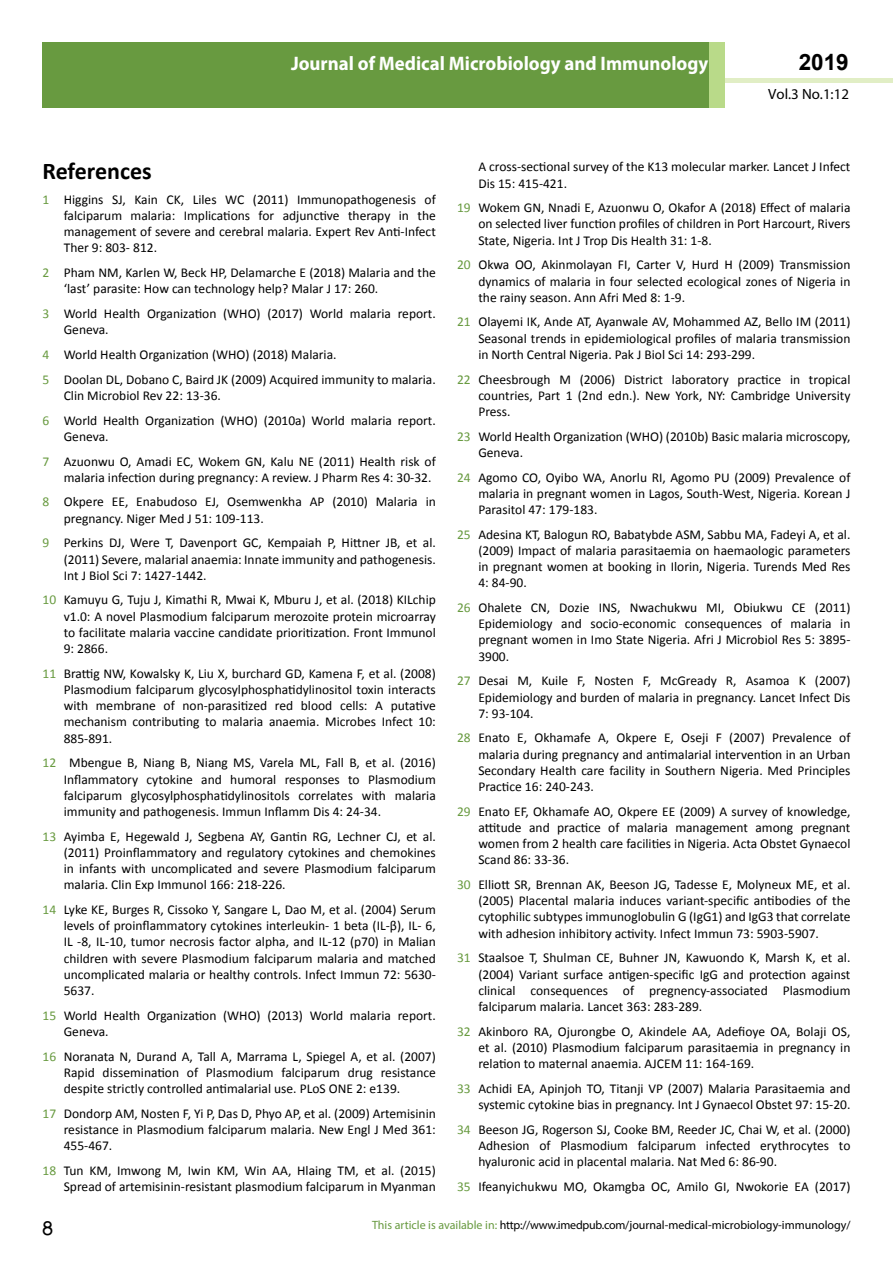
<style>
.page{position:relative;width:893px;height:1263px;background:#fff}
.page>*{position:absolute;margin:0;border:0;box-sizing:border-box;transform-origin:0 0}
.t1{font:25.5px "Tunga";color:#000}
.t2{font:700 24px "Calibri";color:#000}
.t3{font:700 22.5px "Arial";color:#000}
.t4{font:700 19.65px "Myriad Pro";color:#fff;scale:.96 1}
.t5{font:700 18px "Myriad Pro";color:#fff;scale:.96 1}
.t6{font:14.85px "Myriad Pro";color:#000}
.t7{font:13.5px/16.2px "Calibri";color:#000;text-align:justify}
.t8{font:12px "Myriad Pro";color:#000}
.s1{color:#689a40}
</style>
<div class="page">
<hr style="left:725px;top:78px;width:168px;height:4px;background:#e1eec5">
<div style="left:43px;top:42px;width:666px;height:66px;background:#689a40"></div>
<div style="left:709px;top:42px;width:16px;height:66px;background:#b9da89"></div>
<h3 class="t5" style="left:517px;top:53px;width:198px">ARCHIVOS DE MEDICINA</h3>
<h3 class="t3" style="left:799px;top:47px;width:52px">2019</h3>
<p class="t6" style="left:768px;top:84px;width:82px">Vol.3 No.1:12</p>
<h3 class="t4" style="left:291px;top:50px;width:436px">Journal of Medical Microbiology and Immunology</h3>
<h2 class="t2" style="left:43px;top:156px;width:111px">References</h2>
<p class="t7" style="left:64px;top:191px;width:374px;text-indent:-21px"><span class="s1">1</span> Higgins SJ, Kain CK, Liles WC (2011) Immunopathogenesis of falciparum malaria: Implications for adjunctive therapy in the management of severe and cerebral malaria. Expert Rev Anti-Infect Ther 9: 803- 812.</p>
<p class="t7" style="left:64px;top:265px;width:374px;text-indent:-21px"><span class="s1">2</span> Pham NM, Karlen W, Beck HP, Delamarche E (2018) Malaria and the ‘last’ parasite: How can technology help? Malar J 17: 260.</p>
<p class="t7" style="left:64px;top:306px;width:374px;text-indent:-21px"><span class="s1">3</span> World Health Organization (WHO) (2017) World malaria report.<br>Geneva.</p>
<p class="t7" style="left:43px;top:342px;width:395px;line-height:24.8px"><span class="s1">4</span> World Health Organization (WHO) (2018) Malaria.<br><span class="s1">5</span> Doolan DL, Dobano C, Baird JK (2009) Acquired immunity to malaria.</p>
<p class="t7" style="left:43px;top:383px;width:395px;line-height:24.8px;text-indent:21px">Clin Microbiol Rev 22: 13-36.<br><span class="s1">6</span> World Health Organization (WHO) (2010a) World malaria report.</p>
<p class="t7" style="left:43px;top:424px;width:395px;line-height:24.8px;text-indent:21px">Geneva.<br><span class="s1">7</span> Azuonwu O, Amadi EC, Wokem GN, Kalu NE (2011) Health risk of</p>
<p class="t7" style="left:43px;top:465px;width:395px;line-height:24.8px;text-indent:21px">malaria infection during pregnancy: A review. J Pharm Res 4: 30-32.<br><span class="s1">8</span> Okpere EE, Enabudoso EJ, Osemwenkha AP (2010) Malaria in</p>
<p class="t7" style="left:43px;top:506px;width:395px;line-height:24.8px;text-indent:21px">pregnancy. Niger Med J 51: 109-113.<br><span class="s1">9</span> Perkins DJ, Were T, Davenport GC, Kempaiah P, Hittner JB, et al.</p>
<p class="t7" style="left:64px;top:551px;width:374px">(2011) Severe, malarial anaemia: Innate immunity and pathogenesis.<br>Int J Biol Sci 7: 1427-1442.</p>
<p class="t7" style="left:64px;top:592px;width:374px;text-indent:-21px"><span class="s1">10</span> Kamuyu G, Tuju J, Kimathi R, Mwai K, Mburu J, et al. (2018) KILchip v1.0: A novel Plasmodium falciparum merozoite protein microarray to facilitate malaria vaccine candidate prioritization. Front Immunol 9: 2866.</p>
<p class="t7" style="left:64px;top:665px;width:374px;text-indent:-21px"><span class="s1">11</span> Brattig NW, Kowalsky K, Liu X, burchard GD, Kamena F, et al. (2008)<br>Plasmodium falciparum glycosylphosphatidylinositol toxin interacts with membrane of non-parasitized red blood cells: A putative mechanism contributing to malaria anaemia. Microbes Infect 10:<br>885-891.</p>
<p class="t7" style="left:64px;top:755px;width:374px;text-indent:-21px"><span class="s1">12</span> Mbengue B, Niang B, Niang MS, Varela ML, Fall B, et al. (2016)<br>Inflammatory cytokine and humoral responses to Plasmodium falciparum glycosylphosphatidylinositols correlates with malaria immunity and pathogenesis. Immun Inflamm Dis 4: 24-34.</p>
<p class="t7" style="left:64px;top:828px;width:374px;text-indent:-21px"><span class="s1">13</span> Ayimba E, Hegewald J, Segbena AY, Gantin RG, Lechner CJ, et al. (2011) Proinflammatory and regulatory cytokines and chemokines in infants with uncomplicated and severe Plasmodium falciparum malaria. Clin Exp Immunol 166: 218-226.</p>
<p class="t7" style="left:64px;top:901px;width:374px;text-indent:-21px"><span class="s1">14</span> Lyke KE, Burges R, Cissoko Y, Sangare L, Dao M, et al. (2004) Serum levels of proinflammatory cytokines interleukin- 1 beta (IL-β), IL- 6, IL -8, IL-10, tumor necrosis factor alpha, and IL-12 (p70) in Malian children with severe Plasmodium falciparum malaria and matched uncomplicated malaria or healthy controls. Infect Immun 72: 5630- 5637.</p>
<p class="t7" style="left:64px;top:1007px;width:374px;text-indent:-21px"><span class="s1">15</span> World Health Organization (WHO) (2013) World malaria report.<br>Geneva.</p>
<p class="t7" style="left:64px;top:1048px;width:374px;text-indent:-21px"><span class="s1">16</span> Noranata N, Durand A, Tall A, Marrama L, Spiegel A, et al. (2007)<br>Rapid dissemination of Plasmodium falciparum drug resistance despite strictly controlled antimalarial use. PLoS ONE 2: e139.</p>
<p class="t7" style="left:64px;top:1105px;width:374px;text-indent:-21px"><span class="s1">17</span> Dondorp AM, Nosten F, Yi P, Das D, Phyo AP, et al. (2009) Artemisinin resistance in Plasmodium falciparum malaria. New Engl J Med 361:<br>455-467.</p>
<p class="t7" style="left:43px;top:1162px;width:395px;text-align:right"><span class="s1">18</span> Tun KM, Imwong M, Iwin KM, Win AA, Hlaing TM, et al. (2015)<br>Spread of artemisinin-resistant plasmodium falciparum in Myanman</p>
<p class="t7" style="left:478px;top:159px;width:374px">A cross-sectional survey of the K13 molecular marker. Lancet J Infect<br>Dis 15: 415-421.</p>
<p class="t7" style="left:478px;top:200px;width:374px;text-indent:-21px"><span class="s1">19</span> Wokem GN, Nnadi E, Azuonwu O, Okafor A (2018) Effect of malaria on selected liver function profiles of children in Port Harcourt, Rivers State, Nigeria. Int J Trop Dis Health 31: 1-8.</p>
<p class="t7" style="left:478px;top:257px;width:374px;text-indent:-21px"><span class="s1">20</span> Okwa OO, Akinmolayan FI, Carter V, Hurd H (2009) Transmission dynamics of malaria in four selected ecological zones of Nigeria in the rainy season. Ann Afri Med 8: 1-9.</p>
<p class="t7" style="left:478px;top:314px;width:374px;text-indent:-21px"><span class="s1">21</span> Olayemi IK, Ande AT, Ayanwale AV, Mohammed AZ, Bello IM (2011)<br>Seasonal trends in epidemiological profiles of malaria transmission in North Central Nigeria. Pak J Biol Sci 14: 293-299.</p>
<p class="t7" style="left:478px;top:371px;width:374px;text-indent:-21px"><span class="s1">22</span> Cheesbrough M (2006) District laboratory practice in tropical countries, Part 1 (2nd edn.). New York, NY: Cambridge University Press.</p>
<p class="t7" style="left:478px;top:428px;width:374px;text-indent:-21px"><span class="s1">23</span> World Health Organization (WHO) (2010b) Basic malaria microscopy,<br>Geneva.</p>
<p class="t7" style="left:478px;top:469px;width:374px;text-indent:-21px"><span class="s1">24</span> Agomo CO, Oyibo WA, Anorlu RI, Agomo PU (2009) Prevalence of malaria in pregnant women in Lagos, South-West, Nigeria. Korean J Parasitol 47: 179-183.</p>
<p class="t7" style="left:478px;top:526px;width:374px;text-indent:-21px"><span class="s1">25</span> Adesina KT, Balogun RO, Babatybde ASM, Sabbu MA, Fadeyi A, et al. (2009) Impact of malaria parasitaemia on haemaologic parameters in pregnant women at booking in Ilorin, Nigeria. Turends Med Res 4: 84-90.</p>
<p class="t7" style="left:478px;top:599px;width:374px;text-indent:-21px"><span class="s1">26</span> Ohalete CN, Dozie INS, Nwachukwu MI, Obiukwu CE (2011)<br>Epidemiology and socio-economic consequences of malaria in pregnant women in Imo State Nigeria. Afri J Microbiol Res 5: 3895- 3900.</p>
<p class="t7" style="left:478px;top:673px;width:374px;text-indent:-21px"><span class="s1">27</span> Desai M, Kuile F, Nosten F, McGready R, Asamoa K (2007)<br>Epidemiology and burden of malaria in pregnancy. Lancet Infect Dis 7: 93-104.</p>
<p class="t7" style="left:478px;top:730px;width:374px;text-indent:-21px"><span class="s1">28</span> Enato E, Okhamafe A, Okpere E, Oseji F (2007) Prevalence of malaria during pregnancy and antimalarial intervention in an Urban Secondary Health care facility in Southern Nigeria. Med Principles Practice 16: 240-243.</p>
<p class="t7" style="left:478px;top:803px;width:374px;text-indent:-21px"><span class="s1">29</span> Enato EF, Okhamafe AO, Okpere EE (2009) A survey of knowledge, attitude and practice of malaria management among pregnant women from 2 health care facilities in Nigeria. Acta Obstet Gynaecol Scand 86: 33-36.</p>
<p class="t7" style="left:478px;top:876px;width:374px;text-indent:-21px"><span class="s1">30</span> Elliott SR, Brennan AK, Beeson JG, Tadesse E, Molyneux ME, et al. (2005) Placental malaria induces variant-specific antibodies of the cytophilic subtypes immunoglobulin G (IgG1) and IgG3 that correlate with adhesion inhibitory activity. Infect Immun 73: 5903-5907.</p>
<p class="t7" style="left:478px;top:950px;width:374px;text-indent:-21px"><span class="s1">31</span> Staalsoe T, Shulman CE, Buhner JN, Kawuondo K, Marsh K, et al. (2004) Variant surface antigen-specific IgG and protection against clinical consequences of pregnency-associated Plasmodium falciparum malaria. Lancet 363: 283-289.</p>
<p class="t7" style="left:478px;top:1023px;width:374px;text-indent:-21px"><span class="s1">32</span> Akinboro RA, Ojurongbe O, Akindele AA, Adefioye OA, Bolaji OS, et al. (2010) Plasmodium falciparum parasitaemia in pregnancy in relation to maternal anaemia. AJCEM 11: 164-169.</p>
<p class="t7" style="left:457px;top:1080px;width:395px;text-align:right"><span class="s1">33</span> Achidi EA, Apinjoh TO, Titanji VP (2007) Malaria Parasitaemia and systemic cytokine bias in pregnancy. Int J Gynaecol Obstet 97: 15-20.</p>
<p class="t7" style="left:478px;top:1121px;width:374px;text-indent:-21px"><span class="s1">34</span> Beeson JG, Rogerson SJ, Cooke BM, Reeder JC, Chai W, et al. (2000)<br>Adhesion of Plasmodium falciparum infected erythrocytes to hyaluronic acid in placental malaria. Nat Med 6: 86-90.</p>
<p class="t7" style="left:457px;top:1178px;width:395px"><span class="s1">35</span> Ifeanyichukwu MO, Okamgba OC, Amilo GI, Nwokorie EA (2017)</p>
<h1 class="t1" style="left:42px;top:1211px;width:13px">8</h1>
<p class="t8" style="left:372px;top:1218px;width:480px"><span class="s1">This article is available in:</span> http://www.imedpub.com/journal-medical-microbiology-immunology/</p>
</div>
